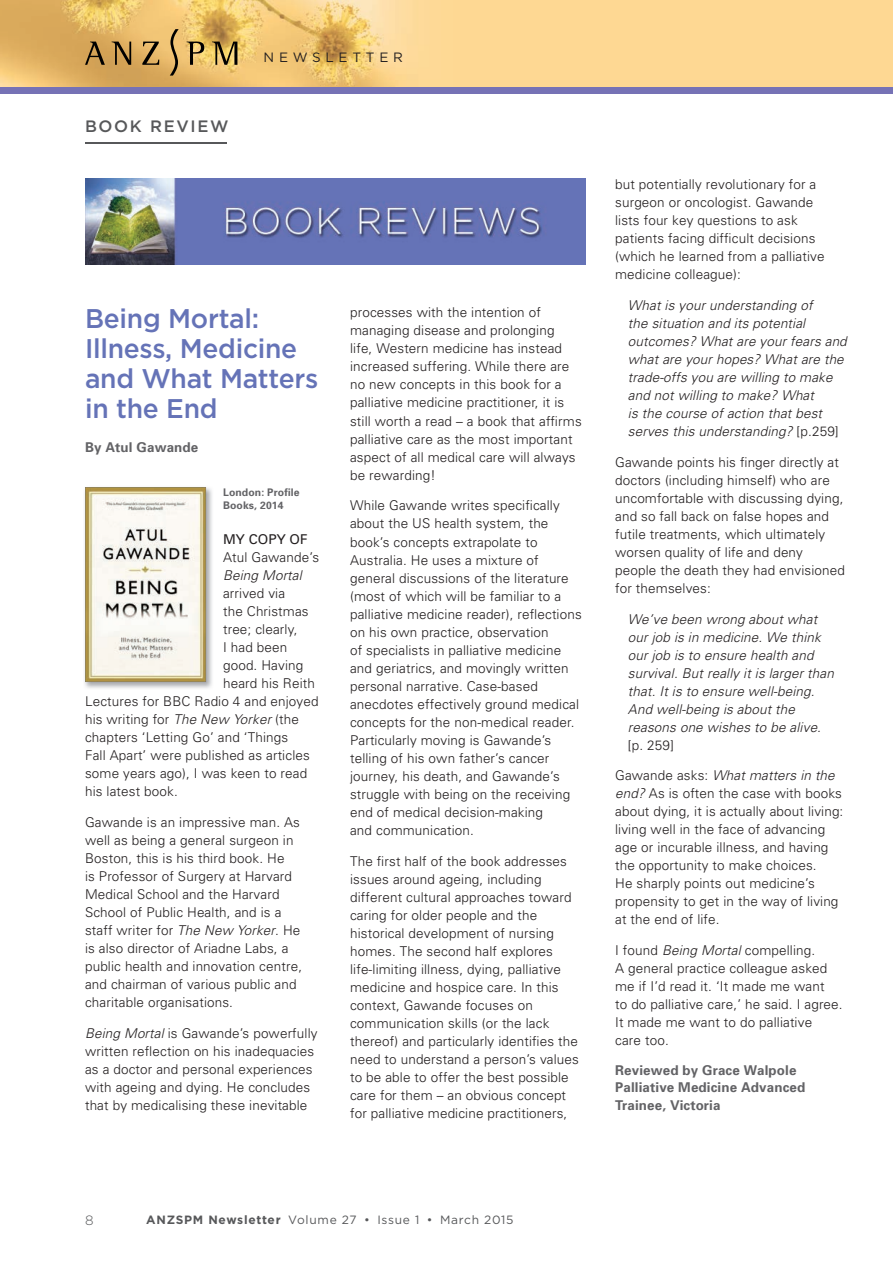
<style>
.page{position:relative;width:893px;height:1263px;background:#fff}
.page>*{position:absolute;margin:0;border:0;box-sizing:border-box;transform-origin:0 0}
.t1{font:500 27px/30px "Gotham";letter-spacing:-.01em;color:#6573b7}
.t2{font:500 16.5px "Gotham";letter-spacing:.1em;color:#57585a}
.t3{font:300 13.5px/18px "Univers";letter-spacing:.01em;color:#231f20}
.t4{font:italic 300 13.5px/18px "Univers";letter-spacing:.01em;color:#231f20}
.t5{font:700 13.5px/17.2px "Univers";letter-spacing:.01em;color:#636366}
.t6{font:13.5px "Gotham";letter-spacing:.35em;color:#231f20}
.t7{font:13.5px "Univers";letter-spacing:.005em;color:#231f20}
.t8{font:300 13.5px "Gotham";color:#57585a}
.t9{font:12px "Gotham";letter-spacing:.06em;color:#57585a}
.t10{font:700 10.5px/13.5px "Univers";letter-spacing:.01em;color:#636366}
.s1{font-style:italic}
.s2{font-style:normal}
.s3{font-weight:700}
</style>
<div class="page">
<div style="left:0;top:0;width:893px;height:88px;background:#fed893"></div>
<img style="left:0;top:0;width:412px;height:87px">
<div style="left:0;top:87px;width:893px;height:7px;background:#7672b5"></div>
<svg style="left:85px;top:42px;width:20px;height:23px"></svg>
<svg style="left:112px;top:42px;width:19px;height:23px"></svg>
<svg style="left:142px;top:42px;width:17px;height:23px"></svg>
<svg style="left:187px;top:42px;width:17px;height:23px"></svg>
<svg style="left:212px;top:42px;width:25px;height:23px"></svg>
<svg style="left:170px;top:29px;width:9px;height:47px"></svg>
<hr style="left:85px;top:142px;width:142px;height:2px;background:#57585a">
<img style="left:85px;top:179px;width:500px;height:85px">
<img style="left:84px;top:487px;width:128px;height:201px">
<svg style="left:85px;top:487px;width:121px;height:195px"></svg>
<p class="t2" style="left:85px;top:115px;width:145px">BOOK REVIEW</p>
<p class="t6" style="left:264px;top:49px;width:141px">NEWSLETTER</p>
<h1 class="t1" style="left:85px;top:303px;width:235px">Being Mortal:<br>Illness, Medicine and What Matters in the End</h1>
<p class="t5" style="left:85px;top:439px;width:115px">By Atul Gawande</p>
<p class="t10" style="left:223px;top:485px;width:78px">London: Profile<br>Books, 2014</p>
<p class="t7" style="left:223px;top:532px;width:86px">MY COPY OF</p>
<p class="t3" style="left:223px;top:548px;width:98px">Atul Gawande’s</p>
<p class="t4" style="left:223px;top:566px;width:80px">Being Mortal</p>
<p class="t3" style="left:223px;top:584px;width:64px">arrived via</p>
<p class="t3" style="left:223px;top:602px;width:87px">the Christmas</p>
<p class="t3" style="left:223px;top:620px;width:76px">tree; clearly,</p>
<p class="t3" style="left:223px;top:638px;width:66px">I had been</p>
<p class="t3" style="left:223px;top:656px;width:82px">good. Having</p>
<p class="t3" style="left:223px;top:674px;width:93px">heard his Reith</p>
<p class="t3" style="left:85px;top:692px;width:235px">Lectures for BBC Radio 4 and enjoyed</p>
<p class="t3" style="left:85px;top:710px;width:215px">his writing for <span class="s1">The New Yorker</span> (the</p>
<p class="t3" style="left:85px;top:728px;width:205px">chapters ‘Letting Go’ and ‘Things</p>
<p class="t3" style="left:85px;top:746px;width:226px">Fall Apart’ were published as articles</p>
<p class="t3" style="left:85px;top:764px;width:224px">some years ago), I was keen to read</p>
<p class="t3" style="left:85px;top:782px;width:94px">his latest book.</p>
<p class="t3" style="left:85px;top:813px;width:219px">Gawande is an impressive man. As well as being a general surgeon in Boston, this is his third book. He<br>is Professor of Surgery at Harvard Medical School and the Harvard School of Public Health, and is a staff writer for <span class="s1">The New Yorker</span>. He is also director of Ariadne Labs, a public health and innovation centre, and chairman of various public and charitable organisations.</p>
<p class="t3" style="left:85px;top:1024px;width:234px"><span class="s1">Being Mortal</span> is Gawande’s powerfully written reflection on his inadequacies as a doctor and personal experiences with ageing and dying. He concludes that by medicalising these inevitable</p>
<p class="t3" style="left:350px;top:303px;width:233px">processes with the intention of managing disease and prolonging<br>life, Western medicine has instead increased suffering. While there are no new concepts in this book for a palliative medicine practitioner, it is still worth a read – a book that affirms palliative care as the most important aspect of all medical care will always be rewarding!</p>
<p class="t3" style="left:350px;top:497px;width:233px">While Gawande writes specifically about the US health system, the book’s concepts extrapolate to Australia. He uses a mixture of general discussions of the literature (most of which will be familiar to a palliative medicine reader), reflections on his own practice, observation<br>of specialists in palliative medicine and geriatrics, and movingly written personal narrative. Case-based anecdotes effectively ground medical concepts for the non-medical reader.<br>Particularly moving is Gawande’s telling of his own father’s cancer journey, his death, and Gawande’s struggle with being on the receiving end of medical decision-making<br>and communication.</p>
<p class="t3" style="left:350px;top:852px;width:230px">The first half of the book addresses issues around ageing, including different cultural approaches toward caring for older people and the historical development of nursing homes. The second half explores life-limiting illness, dying, palliative medicine and hospice care. In this context, Gawande focuses on communication skills (or the lack thereof) and particularly identifies the need to understand a person’s values to be able to offer the best possible care for them – an obvious concept for palliative medicine practitioners,</p>
<p class="t3" style="left:615px;top:176px;width:211px">but potentially revolutionary for a surgeon or oncologist. Gawande lists four key questions to ask patients facing difficult decisions (which he learned from a palliative medicine colleague):</p>
<p class="t4" style="left:628px;top:296px;width:220px">What is your understanding of<br>the situation and its potential outcomes? What are your fears and what are your hopes? What are the trade-offs you are willing to make and not willing to make? What<br>is the course of action that best serves this understanding? <span class="s2">[p.259]</span></p>
<p class="t3" style="left:615px;top:453px;width:231px">Gawande points his finger directly at doctors (including himself) who are uncomfortable with discussing dying, and so fall back on false hopes and futile treatments, which ultimately worsen quality of life and deny people the death they had envisioned for themselves:</p>
<p class="t4" style="left:628px;top:610px;width:208px">We’ve been wrong about what our job is in medicine. We think our job is to ensure health and survival. But really it is larger than that. It is to ensure well-being.<br>And well-being is about the reasons one wishes to be alive.</p>
<p class="t3" style="left:628px;top:736px;width:47px">[p. 259]</p>
<p class="t3" style="left:615px;top:766px;width:230px">Gawande asks: <span class="s1">What matters in the end?</span> As is often the case with books about dying, it is actually about living: living well in the face of advancing age or incurable illness, and having the opportunity to make choices.<br>He sharply points out medicine’s propensity to get in the way of living at the end of life.</p>
<p class="t3" style="left:615px;top:941px;width:229px">I found <span class="s1">Being Mortal</span> compelling.<br>A general practice colleague asked me if I’d read it. ‘It made me want<br>to do palliative care,’ he said. I agree.<br>It made me want to do palliative<br>care too.</p>
<p class="t5" style="left:615px;top:1062px;width:192px">Reviewed by Grace Walpole<br>Palliative Medicine Advanced<br>Trainee, Victoria</p>
<p class="t8" style="left:85px;top:1211px;width:10px">8</p>
<p class="t9" style="left:146px;top:1211px;width:369px"><span class="s3">ANZSPM Newsletter</span> Volume 27 • Issue 1 • March 2015</p>
</div>
